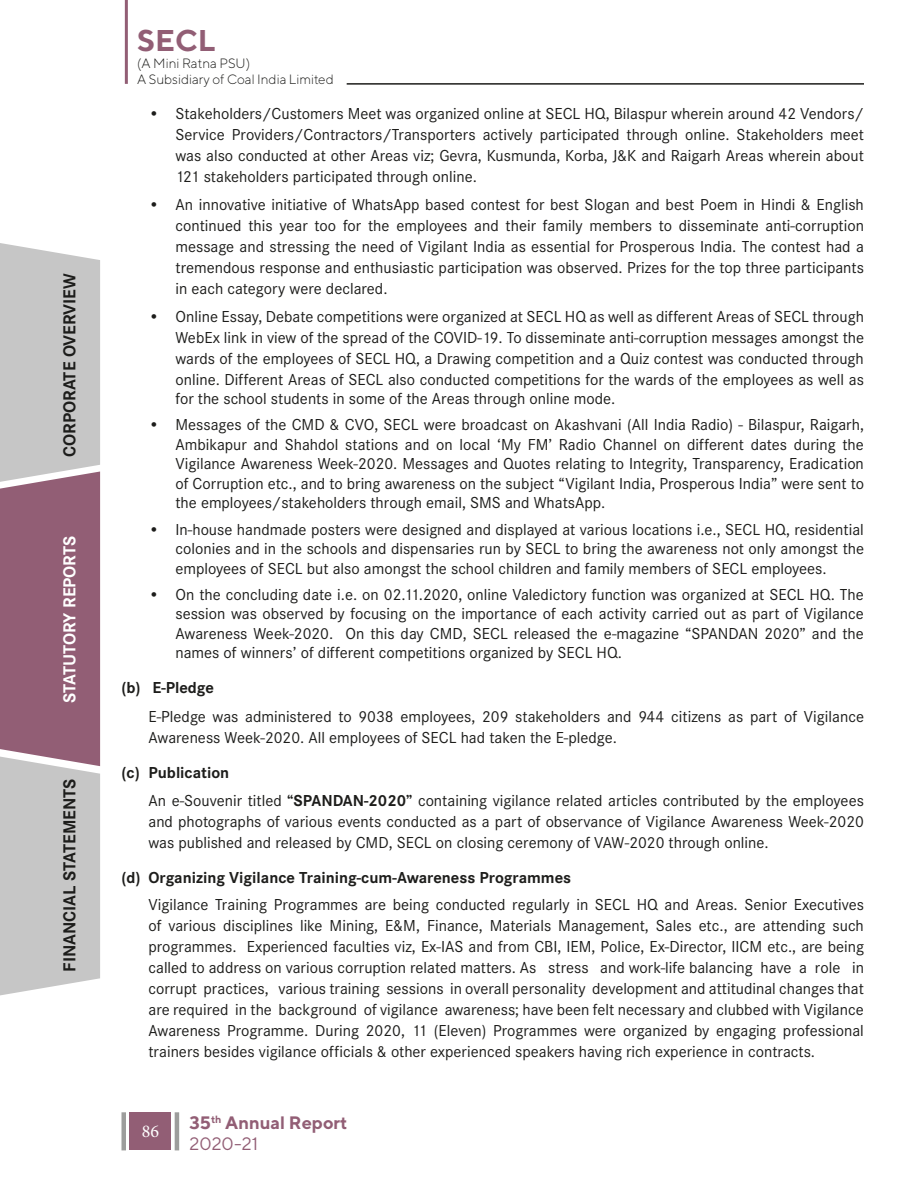
<style>
.page{position:relative;width:918px;height:1188px;background:#fff}
.page>*{position:absolute;margin:0;border:0;box-sizing:border-box;transform-origin:0 0}
.t1{font:700 30px "TT Norms";color:#925e75}
.t2{font:700 18px "Corporate S";color:#1d1d1b}
.t3{font:700 18px/21.6px "TT Norms";color:#925e75}
.t4{font:700 18px "Corporate S";color:#fff}
.t5{font:18px "Minion Pro";color:#fff}
.t6{font:16.5px/21px "Corporate S";color:#1d1d1b;text-align:justify}
.t7{font:700 16.5px "Corporate S";color:#1d1d1b}
.t8{font:300 13.5px/16.2px "TT Norms";color:#1d1d1b}
.s1{font-weight:700}
.s2{font-weight:400}
</style>
<div class="page">
<div style="left:130px;top:1112px;width:41px;height:38px;background:#925e75"></div>
<hr style="left:175px;top:1112px;width:4px;height:38px;background:#9d9d9c">
<hr style="left:122px;top:1112px;width:4px;height:38px;background:#9d9d9c">
<svg style="left:0;top:243px;width:100px;height:753px;background:#b5a2aa"></svg>
<hr style="left:125px;top:0;width:3px;height:84px;background:#925e75">
<hr style="left:347px;top:83px;width:517px;height:2px;background:#1d1d1b">
<p class="t2" style="left:59px;top:457px;width:185px;rotate:-90deg">CORPORATE OVERVIEW</p>
<p class="t4" style="left:59px;top:703px;width:169px;rotate:-90deg">STATUTORY REPORTS</p>
<p class="t2" style="left:59px;top:972px;width:195px;rotate:-90deg">FINANCIAL STATEMENTS</p>
<h1 class="t1" style="left:137px;top:22px;width:80px">SECL</h1>
<p class="t8" style="left:137px;top:55px;width:198px">(A Mini Ratna PSU)<br>A Subsidiary of Coal India Limited</p>
<p class="t6" style="left:175px;top:103px;width:690px;text-indent:-27px">• Stakeholders/Customers Meet was organized online at SECL HQ, Bilaspur wherein around 42 Vendors/ Service Providers/Contractors/Transporters actively participated through online. Stakeholders meet was also conducted at other Areas viz; Gevra, Kusmunda, Korba, J&amp;K and Raigarh Areas wherein about 121 stakeholders participated through online.</p>
<p class="t6" style="left:175px;top:194px;width:690px;text-indent:-27px">• An innovative initiative of WhatsApp based contest for best Slogan and best Poem in Hindi &amp; English continued this year too for the employees and their family members to disseminate anti-corruption message and stressing the need of Vigilant India as essential for Prosperous India. The contest had a tremendous response and enthusiastic participation was observed. Prizes for the top three participants in each category were declared.</p>
<p class="t6" style="left:175px;top:306px;width:690px;text-indent:-27px">• Online Essay, Debate competitions were organized at SECL HQ as well as different Areas of SECL through WebEx link in view of the spread of the COVID-19. To disseminate anti-corruption messages amongst the wards of the employees of SECL HQ, a Drawing competition and a Quiz contest was conducted through online. Different Areas of SECL also conducted competitions for the wards of the employees as well as</p>
<p class="t6" style="left:175px;top:388px;width:442px">for the school students in some of the Areas through online mode.</p>
<p class="t6" style="left:175px;top:415px;width:690px;line-height:19.5px;text-indent:-27px">• Messages of the CMD &amp; CVO, SECL were broadcast on Akashvani (All India Radio) - Bilaspur, Raigarh, Ambikapur and Shahdol stations and on local ‘My FM’ Radio Channel on different dates during the Vigilance Awareness Week-2020. Messages and Quotes relating to Integrity, Transparency, Eradication of Corruption etc., and to bring awareness on the subject “Vigilant India, Prosperous India” were sent to the employees/stakeholders through email, SMS and WhatsApp.</p>
<p class="t6" style="left:175px;top:520px;width:690px;line-height:19.5px;text-indent:-27px">• In-house handmade posters were designed and displayed at various locations i.e., SECL HQ, residential colonies and in the schools and dispensaries run by SECL to bring the awareness not only amongst the employees of SECL but also amongst the school children and family members of SECL employees.</p>
<p class="t6" style="left:175px;top:585px;width:690px;line-height:19.5px;text-indent:-27px">• On the concluding date i.e. on 02.11.2020, online Valedictory function was organized at SECL HQ. The session was observed by focusing on the importance of each activity carried out as part of Vigilance Awareness Week-2020. On this day CMD, SECL released the e-magazine “SPANDAN 2020” and the names of winners’ of different competitions organized by SECL HQ.</p>
<p class="t7" style="left:121px;top:678px;width:94px">(b) E-Pledge</p>
<p class="t6" style="left:148px;top:706px;width:717px">E-Pledge was administered to 9038 employees, 209 stakeholders and 944 citizens as part of Vigilance<br>Awareness Week-2020. All employees of SECL had taken the E-pledge.</p>
<p class="t6" style="left:148px;top:759px;width:717px;line-height:27.8px;text-indent:-27px"><span class="s1">(c) Publication<br></span>An e-Souvenir titled <span class="s1">“SPANDAN-2020”</span> containing vigilance related articles contributed by the employees</p>
<p class="t6" style="left:148px;top:810px;width:717px;line-height:21.6px">and photographs of various events conducted as a part of observance of Vigilance Awareness Week-2020 was published and released by CMD, SECL on closing ceremony of VAW-2020 through online.</p>
<p class="t7" style="left:121px;top:868px;width:451px">(d) Organizing Vigilance Training-cum-Awareness Programmes</p>
<p class="t6" style="left:148px;top:895px;width:717px">Vigilance Training Programmes are being conducted regularly in SECL HQ and Areas. Senior Executives of various disciplines like Mining, E&amp;M, Finance, Materials Management, Sales etc., are attending such programmes. Experienced faculties viz, Ex-IAS and from CBI, IEM, Police, Ex-Director, IICM etc., are being called to address on various corruption related matters. As stress and work-life balancing have a role in corrupt practices, various training sessions in overall personality development and attitudinal changes that are required in the background of vigilance awareness; have been felt necessary and clubbed with Vigilance Awareness Programme. During 2020, 11 (Eleven) Programmes were organized by engaging professional trainers besides vigilance officials &amp; other experienced speakers having rich experience in contracts.</p>
<p class="t5" style="left:142px;top:1119px;width:19px">86</p>
<p class="t3" style="left:190px;top:1111px;width:160px">35<sup>th</sup> Annual Report<br><span class="s2">2020-21</span></p>
</div>
